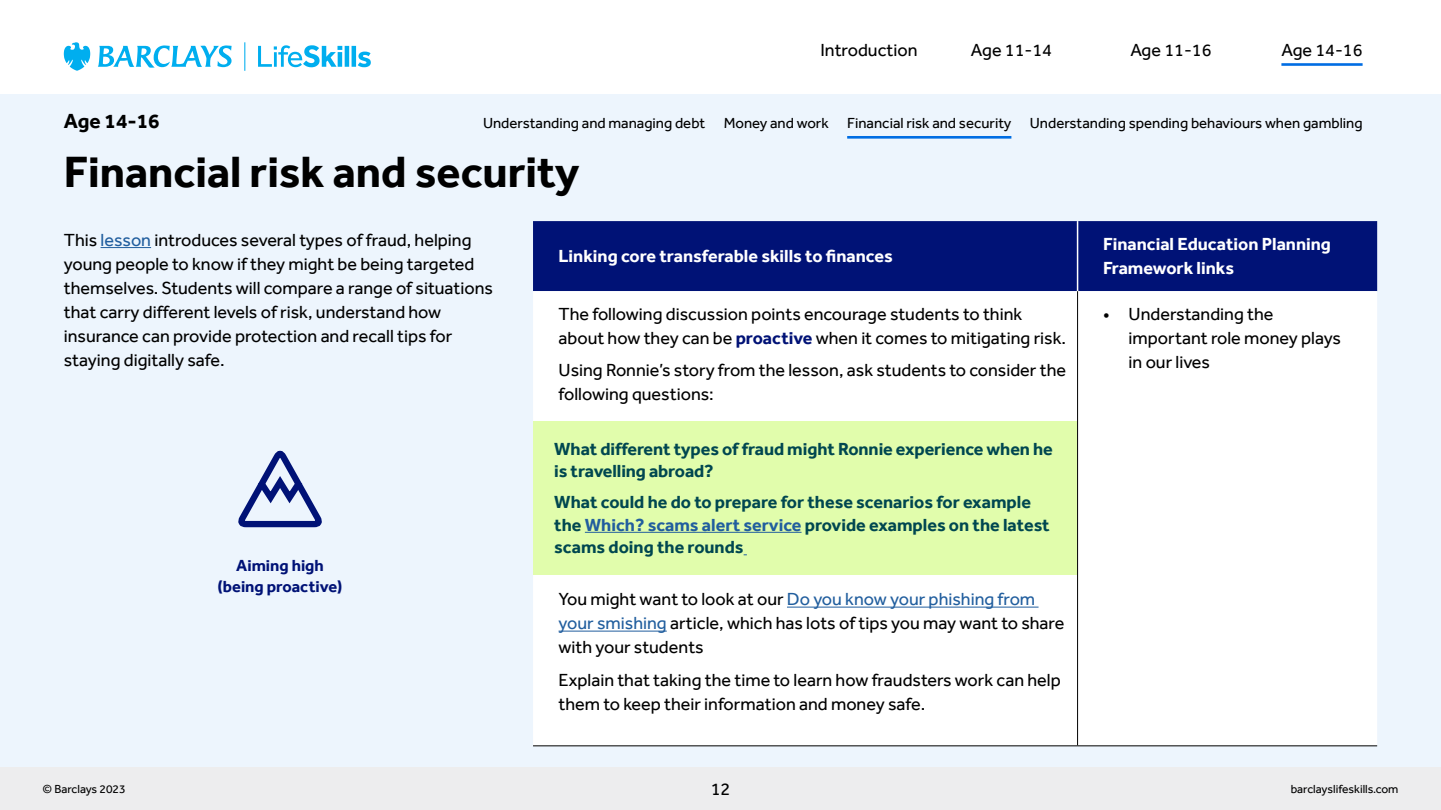
<style>
.page{position:relative;width:1441px;height:810px;background:#fff}
.page>*{position:absolute;margin:0;border:0;box-sizing:border-box;transform-origin:0 0}
.t1{font:700 45px "Effra";color:#000}
.t2{font:700 21px "Effra";color:#000}
.t3{font:18px/24px "Effra";color:#000}
.t4{font:700 18px/22.5px "Effra";color:#004750}
.t5{font:700 18px/24px "Effra";color:#fff}
.t6{font:700 16.5px/21px "Effra";color:#001276;text-align:center}
.t7{font:15px "Effra";color:#000}
.t8{font:12px "Effra";color:#000}
.s1{color:#215e9e}
.s2{font-weight:700;color:#001276}
</style>
<div class="page">
<div style="left:0;top:94px;width:1440px;height:673px;background:#edf5fd"></div>
<div style="left:0;top:767px;width:1440px;height:43px;background:#ededee"></div>
<hr style="left:1281px;top:63px;width:81px;height:3px;background:#006de3">
<hr style="left:847px;top:136px;width:164px;height:3px;background:#006de3">
<svg style="left:64px;top:42px;width:307px;height:29px"></svg>
<hr style="left:100px;top:247px;width:51px;height:1px;background:#215e9e">
<div style="left:533px;top:221px;width:843px;height:70px;background:#001276"></div>
<div style="left:533px;top:291px;width:843px;height:454px;background:#fff"></div>
<hr style="left:533px;top:745px;width:544px;height:1px;background:#000">
<hr style="left:1077px;top:745px;width:299px;height:1px;background:#000">
<hr style="left:1077px;top:291px;width:1px;height:454px;background:#000">
<hr style="left:1076px;top:221px;width:2px;height:70px;background:#fff">
<hr style="left:787px;top:607px;width:251px;height:1px;background:#215e9e">
<hr style="left:558px;top:631px;width:108px;height:1px;background:#215e9e">
<div style="left:533px;top:421px;width:543px;height:153px;background:#e1fdac"></div>
<hr style="left:585px;top:532px;width:216px;height:1px;background:#215e9e">
<svg style="left:238px;top:450px;width:84px;height:78px"></svg>
<p class="t3" style="left:820px;top:37px;width:99px">Introduction</p>
<p class="t3" style="left:970px;top:37px;width:83px">Age 11-14</p>
<p class="t3" style="left:1130px;top:37px;width:83px">Age 11-16</p>
<p class="t3" style="left:1281px;top:37px;width:83px">Age 14-16</p>
<p class="t2" style="left:64px;top:108px;width:97px">Age 14-16</p>
<p class="t7" style="left:483px;top:114px;width:881px">Understanding and managing debt Money and work Financial risk and security Understanding spending behaviours when gambling</p>
<h1 class="t1" style="left:64px;top:145px;width:517px">Financial risk and security</h1>
<p class="t3" style="left:64px;top:228px;width:430px">This <span class="s1">lesson</span> introduces several types of fraud, helping young people to know if they might be being targeted themselves. Students will compare a range of situations that carry different levels of risk, understand how insurance can provide protection and recall tips for staying digitally safe.</p>
<p class="t5" style="left:558px;top:244px;width:335px">Linking core transferable skills to finances</p>
<p class="t5" style="left:1102px;top:232px;width:229px">Financial Education Planning<br>Framework links</p>
<p class="t3" style="left:558px;top:302px;width:509px">The following discussion points encourage students to think about how they can be <span class="s2">proactive</span> when it comes to mitigating risk.</p>
<p class="t3" style="left:558px;top:358px;width:509px">Using Ronnie’s story from the lesson, ask students to consider the following questions:</p>
<p class="t3" style="left:1128px;top:302px;width:214px;text-indent:-26px">• Understanding the important role money plays in our lives</p>
<p class="t6" style="left:217px;top:555px;width:126px">Aiming high (being proactive)</p>
<p class="t4" style="left:554px;top:437px;width:500px">What different types of fraud might Ronnie experience when he is travelling abroad?</p>
<p class="t4" style="left:554px;top:491px;width:497px">What could he do to prepare for these scenarios for example the <span class="s1">Which? scams alert service</span> provide examples on the latest scams doing the rounds</p>
<p class="t3" style="left:558px;top:587px;width:507px">You might want to look at our <span class="s1">Do you know your phishing from your smishing</span> article, which has lots of tips you may want to share with your students</p>
<p class="t3" style="left:558px;top:668px;width:503px">Explain that taking the time to learn how fraudsters work can help them to keep their information and money safe.</p>
<p class="t8" style="left:43px;top:782px;width:85px">© Barclays 2023</p>
<p class="t3" style="left:710px;top:777px;width:21px">12</p>
<p class="t8" style="left:1290px;top:782px;width:109px">barclayslifeskills.com</p>
</div>
